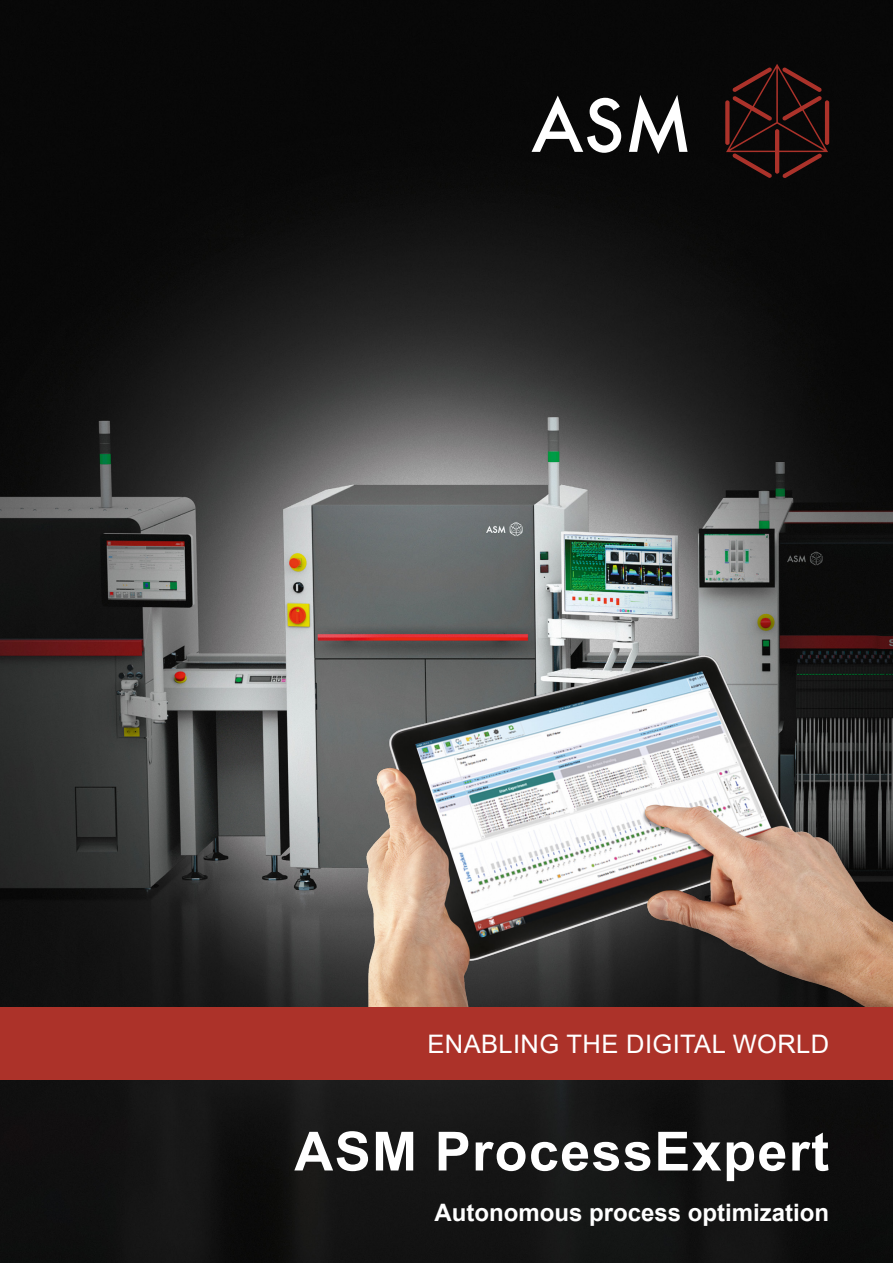
<style>
.page{position:relative;width:893px;height:1263px;background:#fff}
.page>*{position:absolute;margin:0;border:0;box-sizing:border-box;transform-origin:0 0}
.t1{font:700 54px "Arial";letter-spacing:.025em;color:#fff}
.t2{font:25.5px "Arial";letter-spacing:.015em;color:#fff}
.t3{font:700 24px "Arial";color:#fff}
</style>
<div class="page">
<img style="left:0;top:0;width:893px;height:1263px">
<img style="left:355px;top:637px;width:538px;height:371px">
<svg style="left:629px;top:95px;width:58px;height:59px"></svg>
<svg style="left:531px;top:96px;width:90px;height:57px"></svg>
<div style="left:725px;top:100px;width:5px;height:45px;background:#7c2520;border-radius:2px"></div>
<hr style="left:825px;top:100px;width:4px;height:45px;background:#ab322a;border-radius:2px">
<svg style="left:726px;top:64px;width:102px;height:114px;background:#260f0e"></svg>
<div style="left:0;top:1008px;width:893px;height:72px;background:#ac3229"></div>
<p class="t2" style="left:428px;top:1027px;width:403px">ENABLING THE DIGITAL WORLD</p>
<h1 class="t1" style="left:294px;top:1113px;width:536px">ASM ProcessExpert</h1>
<p class="t3" style="left:434px;top:1195px;width:396px">Autonomous process optimization</p>
</div>
